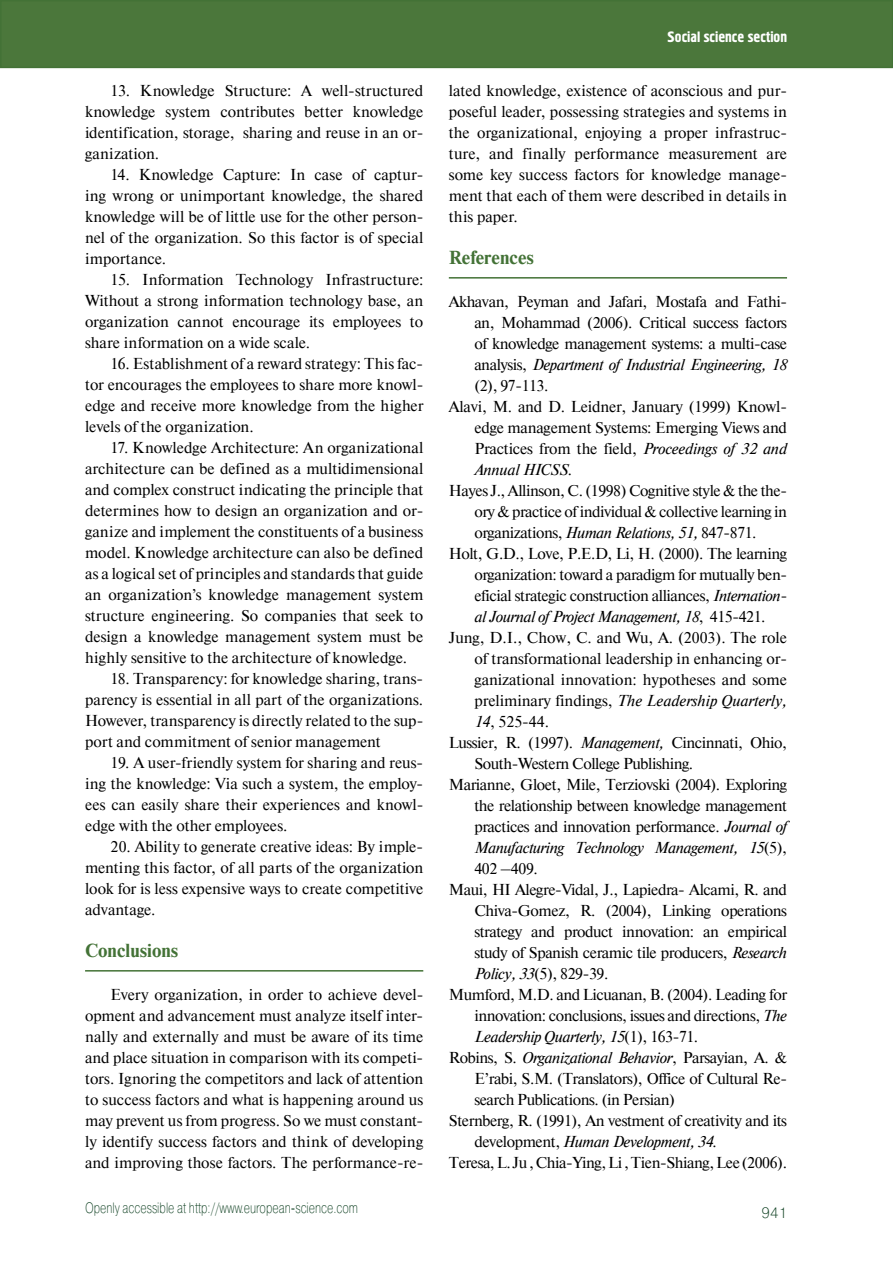
<style>
.page{position:relative;width:893px;height:1263px;background:#fff}
.page>*{position:absolute;margin:0;border:0;box-sizing:border-box;transform-origin:0 0}
.t1{font:700 18.75px "Newton C";color:#437236}
.t2{font:15.75px/21px "Newton C";letter-spacing:-.025em;color:#000;text-align:justify}
.t3{font:italic 15.75px "Newton C";letter-spacing:-.025em;color:#000}
.t4{font:15.75px "Newton C";color:#000}
.t5{font:italic 15.75px "Newton C";color:#000}
.t6{font:15px "Pragmatica Light C";color:#0d3f20;scale:.75 1}
.t7{font:15px "Hermes C";color:#fff}
.t8{font:15px "Pragmatica Light C";color:#0d3f20}
.s1{font-style:normal}
.s2{font-style:italic}
</style>
<div class="page">
<div style="left:1px;top:1px;width:891px;height:66px;background:#4b773b"></div>
<div style="left:0;top:0;width:892px;height:68px;border:2px solid #437236"></div>
<hr style="left:85px;top:970px;width:338px;height:2px;background:#437236">
<hr style="left:449px;top:277px;width:338px;height:2px;background:#437236">
<p class="t2" style="left:85px;top:81px;width:340px;text-indent:26px">13. Knowledge Structure: A well-structured knowledge system contributes better knowledge identification, storage, sharing and reuse in an or&shy;ganization.</p>
<p class="t2" style="left:85px;top:165px;width:340px;text-indent:26px">14. Knowledge Capture: In case of captur&shy;ing wrong or unimportant knowledge, the shared knowledge will be of little use for the other person&shy;nel of the organization. So this factor is of special importance.</p>
<p class="t2" style="left:85px;top:270px;width:340px;text-indent:26px">15. Information Technology Infrastructure:<br>Without a strong information technology base, an organization cannot encourage its employees to share information on a wide scale.</p>
<p class="t2" style="left:85px;top:354px;width:340px;text-indent:26px">16. Establishment of a reward strategy: This fac&shy;tor encourages the employees to share more knowl&shy;edge and receive more knowledge from the higher levels of the organization.</p>
<p class="t2" style="left:85px;top:438px;width:340px;text-indent:26px">17. Knowledge Architecture: An organizational architecture can be defined as a multidimensional and complex construct indicating the principle that determines how to design an organization and or&shy;ganize and implement the constituents of a business model. Knowledge architecture can also be defined as a logical set of principles and standards that guide an organization’s knowledge management system structure engineering. So companies that seek to design a knowledge management system must be highly sensitive to the architecture of knowledge.</p>
<p class="t2" style="left:85px;top:669px;width:340px;text-indent:26px">18. Transparency: for knowledge sharing, trans&shy;parency is essential in all part of the organizations.<br>However, transparency is directly related to the sup&shy;port and commitment of senior management</p>
<p class="t2" style="left:85px;top:753px;width:340px;text-indent:26px">19. A user-friendly system for sharing and reus&shy;ing the knowledge: Via such a system, the employ&shy;ees can easily share their experiences and knowl&shy;edge with the other employees.</p>
<p class="t2" style="left:85px;top:837px;width:340px;text-indent:26px">20. Ability to generate creative ideas: By imple&shy;menting this factor, of all parts of the organization look for is less expensive ways to create competitive advantage.</p>
<p class="t1" style="left:85px;top:943px;width:95px">Conclusions</p>
<p class="t2" style="left:85px;top:985px;width:340px;text-indent:26px">Every organization, in order to achieve devel&shy;opment and advancement must analyze itself inter&shy;nally and externally and must be aware of its time and place situation in comparison with its competi&shy;tors. Ignoring the competitors and lack of attention to success factors and what is happening around us may prevent us from progress. So we must constant&shy;ly identify success factors and think of developing and improving those factors. The performance-re-</p>
<p class="t6" style="left:85px;top:1202px;width:365px">Openly accessible at http://www.european-science.com</p>
<p class="t7" style="left:667px;top:32px;width:121px">Social science section</p>
<p class="t2" style="left:449px;top:81px;width:340px">lated knowledge, existence of aconscious and pur&shy;poseful leader, possessing strategies and systems in the organizational, enjoying a proper infrastruc&shy;ture, and finally performance measurement are some key success factors for knowledge manage&shy;ment that each of them were described in details in this paper.</p>
<p class="t1" style="left:449px;top:250px;width:87px">References</p>
<p class="t2" style="left:449px;top:292px;width:340px">Akhavan, Peyman and Jafari, Mostafa and Fathi-</p>
<p class="t2" style="left:474px;top:313px;width:314px">an, Mohammad (2006). Critical success factors</p>
<p class="t2" style="left:474px;top:334px;width:314px">of knowledge management systems: a multi-case</p>
<p class="t3" style="left:474px;top:358px;width:314px"><span class="s1">analysis,</span> Department of Industrial Engineering, 18</p>
<p class="t2" style="left:474px;top:376px;width:76px">(2), 97-113.</p>
<p class="t2" style="left:449px;top:397px;width:340px">Alavi, M. and D. Leidner, January (1999) Knowl-</p>
<p class="t2" style="left:474px;top:418px;width:314px">edge management Systems: Emerging Views and</p>
<p class="t2" style="left:474px;top:439px;width:314px">Practices from the field, <span class="s2">Proceedings of 32 and</span></p>
<p class="t3" style="left:474px;top:463px;width:99px">Annual HICSS.</p>
<p class="t2" style="left:449px;top:481px;width:340px">Hayes J., Allinson, C. (1998) Cognitive style &amp; the the-</p>
<p class="t2" style="left:474px;top:502px;width:314px">ory &amp; practice of individual &amp; collective learning in</p>
<p class="t2" style="left:474px;top:523px;width:284px">organizations, <span class="s2">Human Relations, 51,</span> 847-871.</p>
<p class="t2" style="left:449px;top:544px;width:340px">Holt, G.D., Love, P.E.D, Li, H. (2000). The learning</p>
<p class="t2" style="left:474px;top:565px;width:314px">organization: toward a paradigm for mutually ben-</p>
<p class="t2" style="left:474px;top:586px;width:314px">eficial strategic construction alliances, <span class="s2">Internation-</span></p>
<p class="t3" style="left:474px;top:610px;width:292px">al Journal of Project Management, 18<span class="s1">, 415-421.</span></p>
<p class="t4" style="left:449px;top:631px;width:340px">Jung, D.I., Chow, C. and Wu, A. (2003). The role</p>
<p class="t4" style="left:474px;top:652px;width:314px">of transformational leadership in enhancing or-</p>
<p class="t4" style="left:474px;top:673px;width:314px">ganizational innovation: hypotheses and some</p>
<p class="t5" style="left:474px;top:694px;width:314px"><span class="s1">preliminary findings,</span> The Leadership Quarterly,</p>
<p class="t2" style="left:474px;top:712px;width:76px"><span class="s2">14</span>, 525-44.</p>
<p class="t2" style="left:449px;top:733px;width:340px">Lussier, R. (1997). <span class="s2">Management,</span> Cincinnati, Ohio,</p>
<p class="t2" style="left:474px;top:754px;width:220px">South-Western College Publishing.</p>
<p class="t2" style="left:449px;top:775px;width:340px">Marianne, Gloet, Mile, Terziovski (2004). Exploring</p>
<p class="t2" style="left:474px;top:796px;width:314px">the relationship between knowledge management</p>
<p class="t2" style="left:474px;top:817px;width:314px">practices and innovation performance. <span class="s2">Journal of</span></p>
<p class="t3" style="left:474px;top:841px;width:314px">Manufacturing Technology Management, 15<span class="s1">(5),</span></p>
<p class="t2" style="left:474px;top:859px;width:65px">402 –409.</p>
<p class="t2" style="left:449px;top:880px;width:340px">Maui, HI Alegre-Vidal, J., Lapiedra- Alcami, R. and</p>
<p class="t2" style="left:474px;top:901px;width:314px">Chiva-Gomez, R. (2004), Linking operations</p>
<p class="t2" style="left:474px;top:922px;width:314px">strategy and product innovation: an empirical</p>
<p class="t2" style="left:474px;top:942px;width:314px">study of Spanish ceramic tile producers, <span class="s2">Research</span></p>
<p class="t2" style="left:474px;top:963px;width:135px"><span class="s2">Policy, 33</span>(5), 829-39.</p>
<p class="t2" style="left:449px;top:984px;width:340px">Mumford, M.D. and Licuanan, B. (2004). Leading for</p>
<p class="t2" style="left:474px;top:1005px;width:314px">innovation: conclusions, issues and directions, <span class="s2">The</span></p>
<p class="t3" style="left:474px;top:1030px;width:225px">Leadership Quarterly, 15<span class="s1">(1), 163-71.</span></p>
<p class="t2" style="left:449px;top:1047px;width:340px">Robins, S. <span class="s2">Organizational Behavior</span>, Parsayian, A. &amp;</p>
<p class="t2" style="left:474px;top:1068px;width:314px">E’rabi, S.M. (Translators), Office of Cultural Re-</p>
<p class="t2" style="left:474px;top:1089px;width:202px">search Publications. (in Persian)</p>
<p class="t2" style="left:449px;top:1110px;width:340px">Sternberg, R. (1991), An vestment of creativity and its</p>
<p class="t3" style="left:474px;top:1135px;width:244px"><span class="s1">development,</span> Human Development, 34.</p>
<p class="t2" style="left:449px;top:1152px;width:340px">Teresa, L. Ju , Chia-Ying, Li , Tien-Shiang, Lee (2006).</p>
<p class="t8" style="left:761px;top:1208px;width:27px">941</p>
</div>
